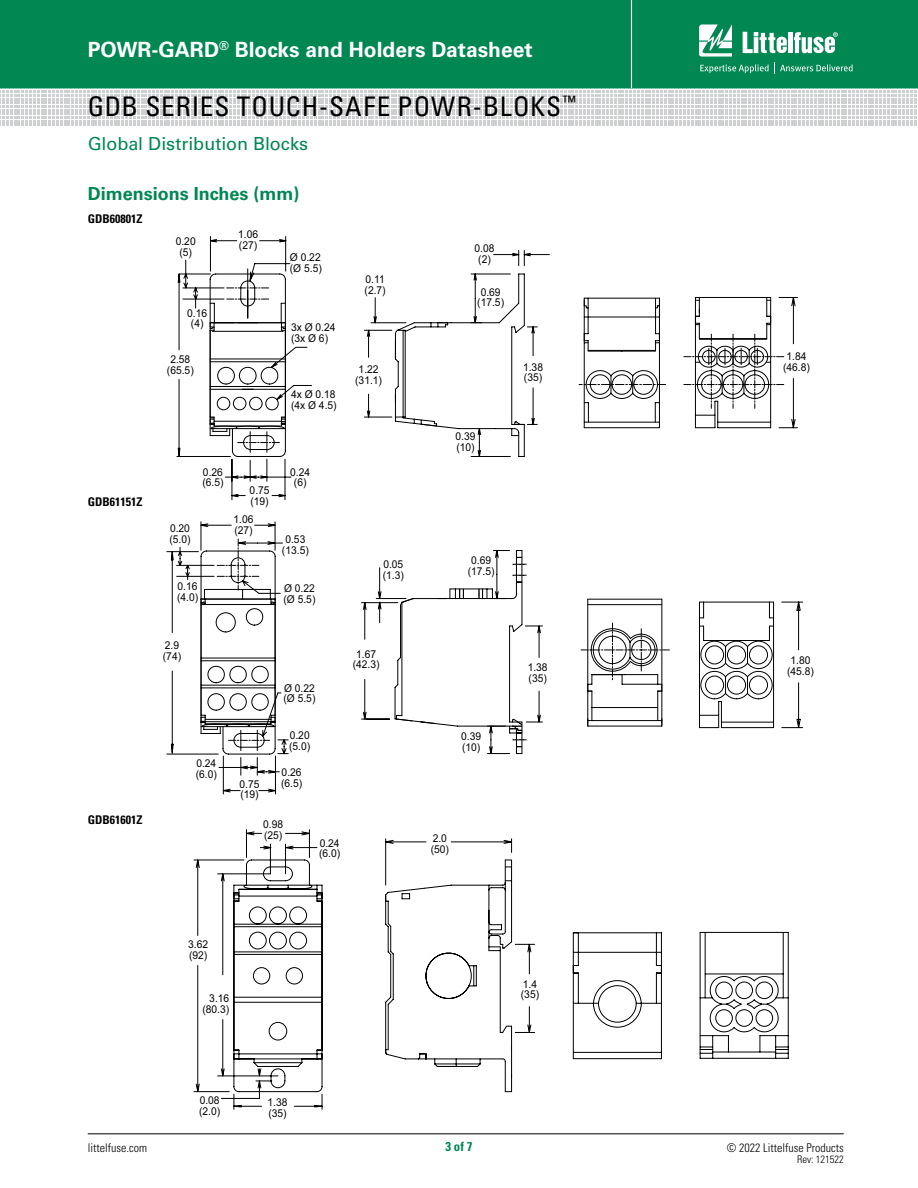
<style>
.page{position:relative;width:918px;height:1188px;background:#fff}
.page>*{position:absolute;margin:0;border:0;box-sizing:border-box;transform-origin:0 0}
.Head_Large{font:condensed 27px "Univers LT Std";letter-spacing:.035em;color:#000}
.t1{font:700 21px "Univers LT Std";color:#fff}
.Head{font:18px "Univers LT Std";letter-spacing:-.005em;color:#008752}
.Green_Subheads{font:700 18px "Univers LT Std";color:#008752}
.t2{font:700 condensed 12.75px "Univers LT Std";color:#008752}
.t3{font:300 condensed 12px "Univers LT Std";color:#000}
.Figure_Caption{font:700 condensed 12px "Univers LT Std";color:#000}
.t4{font:10.8px/10.8px "Arial";color:#000;scale:.95 1}
.t5{font:300 condensed 10.5px "Univers LT Std";color:#000}
</style>
<div class="page">
<div style="left:0;top:0;width:918px;height:88px;background:#008752"></div>
<hr style="left:631px;top:0;width:1px;height:88px;background:#fff">
<hr style="left:88px;top:1134px;width:756px;height:1px;background:#000">
<svg style="left:0;top:91px;width:917px;height:35px"></svg>
<svg style="left:699px;top:24px;width:33px;height:33px"></svg>
<hr style="left:788px;top:32px;width:4px;height:21px;background:#fff">
<svg style="left:794px;top:32px;width:44px;height:21px"></svg>
<svg style="left:743px;top:32px;width:44px;height:21px"></svg>
<svg style="left:700px;top:63px;width:153px;height:11px;background:#2e9c71"></svg>
<svg style="left:176px;top:236px;width:622px;height:265px"></svg>
<svg style="left:170px;top:523px;width:634px;height:270px"></svg>
<svg style="left:193px;top:829px;width:596px;height:281px"></svg>
<svg style="left:195px;top:838px;width:340px;height:261px"></svg>
<h2 class="t1" style="left:88px;top:37px;width:446px">POWR-GARD<sup>®</sup> Blocks and Holders Datasheet</h2>
<p class="Head_Large" style="left:88px;top:89px;width:489px">GDB SERIES TOUCH-SAFE POWR-BLOKS<sup>™</sup></p>
<p class="Head" style="left:88px;top:133px;width:222px">Global Distribution Blocks</p>
<p class="Green_Subheads" style="left:88px;top:184px;width:213px">Dimensions Inches (mm)</p>
<p class="Figure_Caption" style="left:88px;top:211px;width:56px">GDB60801Z</p>
<p class="Figure_Caption" style="left:88px;top:494px;width:56px">GDB61151Z</p>
<p class="Figure_Caption" style="left:88px;top:812px;width:56px">GDB61601Z</p>
<p class="t4" style="left:176px;top:236px;width:23px;text-align:center">0.20 (5)</p>
<p class="t4" style="left:187px;top:307px;width:23px;text-align:center">0.16 (4)</p>
<p class="t4" style="left:167px;top:354px;width:30px;text-align:center">2.58 (65.5)</p>
<p class="t4" style="left:238px;top:229px;width:23px">1.06 (27)</p>
<p class="t4" style="left:202px;top:467px;width:24px">0.26 (6.5)</p>
<p class="t4" style="left:250px;top:485px;width:23px">0.75 (19)</p>
<p class="t4" style="left:233px;top:514px;width:23px">1.06</p>
<p class="t4" style="left:170px;top:523px;width:23px">0.20</p>
<p class="t4" style="left:234px;top:525px;width:21px">(27)</p>
<p class="t4" style="left:170px;top:534px;width:24px">(5.0)</p>
<p class="t4" style="left:177px;top:581px;width:24px">0.16 (4.0)</p>
<p class="t4" style="left:163px;top:640px;width:21px">2.9 (74)</p>
<p class="t4" style="left:290px;top:252px;width:35px">Ø 0.22 (Ø 5.5)</p>
<p class="t4" style="left:475px;top:243px;width:23px;text-align:center">0.08 (2)</p>
<p class="t4" style="left:365px;top:274px;width:24px">0.11 (2.7)</p>
<p class="t4" style="left:477px;top:286px;width:30px;text-align:center">0.69 (17.5)</p>
<p class="t4" style="left:291px;top:322px;width:48px">3x Ø 0.24 (3x Ø 6)</p>
<p class="t4" style="left:291px;top:389px;width:50px">4x Ø 0.18 (4x Ø 4.5)</p>
<p class="t4" style="left:355px;top:364px;width:30px;text-align:center">1.22 (31.1)</p>
<p class="t4" style="left:290px;top:467px;width:23px;text-align:center">0.24 (6)</p>
<p class="t4" style="left:282px;top:534px;width:30px;text-align:center">0.53 (13.5)</p>
<p class="t4" style="left:284px;top:583px;width:35px">Ø 0.22 (Ø 5.5)</p>
<p class="t4" style="left:284px;top:682px;width:35px">Ø 0.22 (Ø 5.5)</p>
<p class="t4" style="left:289px;top:730px;width:24px">0.20 (5.0)</p>
<p class="t4" style="left:383px;top:559px;width:24px">0.05 (1.3)</p>
<p class="t4" style="left:353px;top:648px;width:30px;text-align:center">1.67 (42.3)</p>
<p class="t4" style="left:456px;top:431px;width:23px">0.39 (10)</p>
<p class="t4" style="left:468px;top:555px;width:30px;text-align:center">0.69 (17.5)</p>
<p class="t4" style="left:461px;top:731px;width:23px">0.39 (10)</p>
<p class="t4" style="left:196px;top:758px;width:24px">0.24 (6.0)</p>
<p class="t4" style="left:281px;top:767px;width:24px">0.26 (6.5)</p>
<p class="t4" style="left:239px;top:778px;width:23px">0.75 (19)</p>
<p class="t4" style="left:263px;top:819px;width:23px">0.98 (25)</p>
<p class="t4" style="left:319px;top:838px;width:24px">0.24 (6.0)</p>
<p class="t4" style="left:431px;top:833px;width:21px">2.0 (50)</p>
<p class="t4" style="left:523px;top:362px;width:23px">1.38 (35)</p>
<p class="t4" style="left:528px;top:662px;width:23px">1.38 (35)</p>
<p class="t4" style="left:188px;top:939px;width:23px">3.62 (92)</p>
<p class="t4" style="left:202px;top:993px;width:30px;text-align:right">3.16 (80.3)</p>
<p class="t4" style="left:521px;top:978px;width:21px">1.4 (35)</p>
<p class="t4" style="left:199px;top:1095px;width:24px">0.08 (2.0)</p>
<p class="t4" style="left:268px;top:1097px;width:23px">1.38 (35)</p>
<p class="t4" style="left:783px;top:351px;width:30px;text-align:center">1.84 (46.8)</p>
<p class="t4" style="left:787px;top:655px;width:30px;text-align:center">1.80 (45.8)</p>
<p class="t2" style="left:445px;top:1139px;width:29px">3 of 7</p>
<p class="t3" style="left:88px;top:1141px;width:61px">littelfuse.com</p>
<p class="t3" style="left:727px;top:1141px;width:118px">© 2022 Littelfuse Products</p>
<p class="t5" style="left:797px;top:1153px;width:48px">Rev: 121522</p>
</div>
